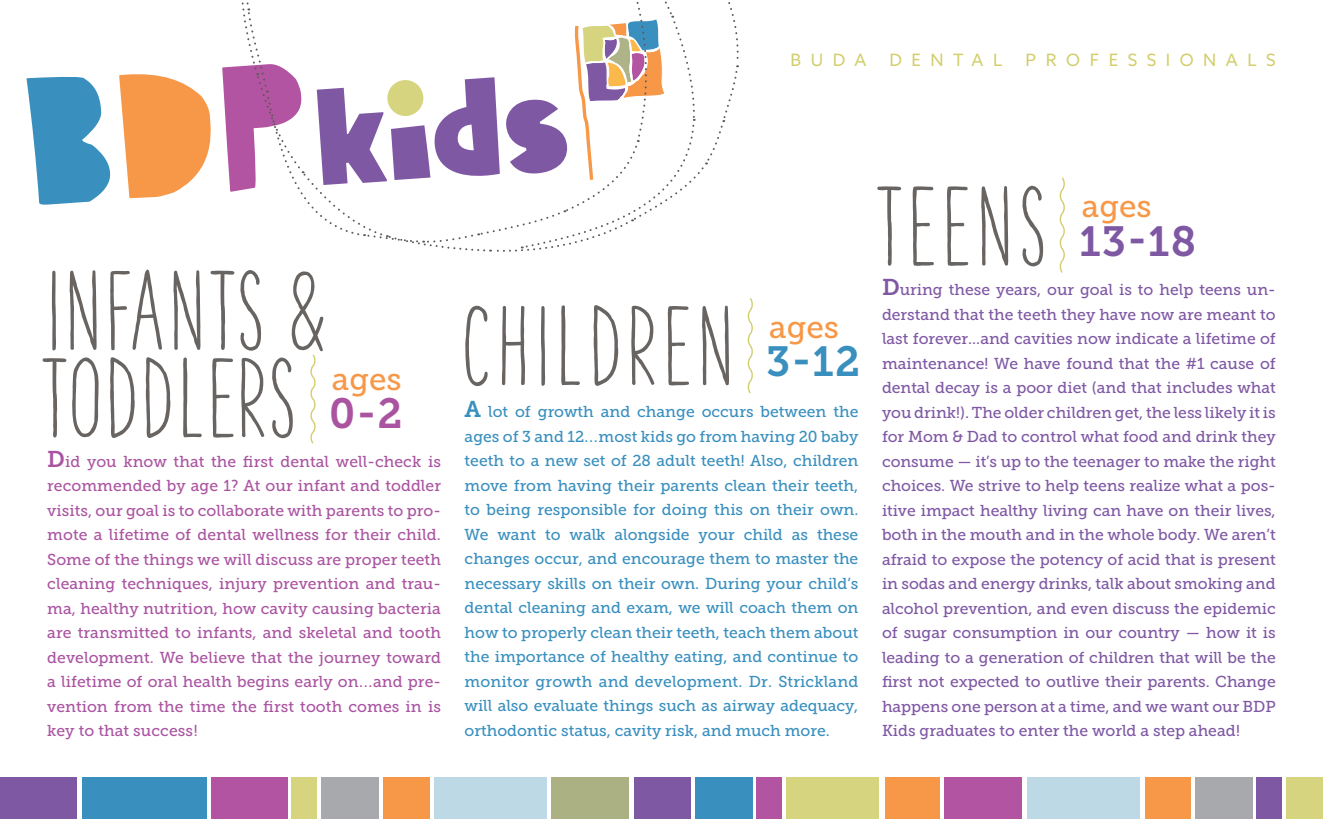
<style>
.page{position:relative;width:1323px;height:819px;background:#fff}
.page>*{position:absolute;margin:0;border:0;box-sizing:border-box;transform-origin:0 0}
.t1{font:700 105px "The Hand";letter-spacing:.05em;color:#686462}
.t2{font:700 105px "The Hand";letter-spacing:.07em;color:#686462}
.t3{font:42px "Museo Slab 700";color:#7f58a4}
.t4{font:42px "Museo Slab 700";color:#398fbe}
.t5{font:42px "Museo Slab 700";color:#aa54a1}
.t6{font:31.5px "Museo Slab 500";color:#f79848}
.t7{font:16.97px "Azo Sans";letter-spacing:.56em;color:#d2ce6c}
.t8{font:15.75px/24.5px "Museo Slab 500";color:#7f58a4;text-align:justify}
.t9{font:15.75px/24.5px "Museo Slab 500";color:#398fbe;text-align:justify}
.t10{font:15.75px/24.5px "Museo Slab 500";letter-spacing:.005em;color:#aa54a1;text-align:justify}
.s1{font-family:"Museo Slab 700";font-size:22.75px}
</style>
<div class="page">
<div style="left:1195px;top:777px;width:58px;height:42px;background:#a8a9ad"></div>
<div style="left:1286px;top:777px;width:37px;height:42px;background:#d7d480"></div>
<div style="left:1257px;top:777px;width:25px;height:42px;background:#7f58a4"></div>
<div style="left:695px;top:777px;width:58px;height:42px;background:#398fbe"></div>
<div style="left:786px;top:777px;width:93px;height:42px;background:#d7d480"></div>
<div style="left:1145px;top:777px;width:46px;height:42px;background:#f79848"></div>
<div style="left:885px;top:777px;width:55px;height:42px;background:#f79848"></div>
<div style="left:1027px;top:777px;width:113px;height:42px;background:#bed9e6"></div>
<div style="left:945px;top:777px;width:77px;height:42px;background:#b254a1"></div>
<div style="left:756px;top:777px;width:26px;height:42px;background:#b254a1"></div>
<div style="left:634px;top:777px;width:57px;height:42px;background:#7f58a4"></div>
<div style="left:383px;top:777px;width:46px;height:42px;background:#f79848"></div>
<div style="left:434px;top:777px;width:113px;height:42px;background:#bed9e6"></div>
<div style="left:551px;top:777px;width:78px;height:42px;background:#abb183"></div>
<div style="left:321px;top:777px;width:58px;height:42px;background:#a8a9ad"></div>
<div style="left:292px;top:777px;width:25px;height:42px;background:#d7d480"></div>
<div style="left:83px;top:777px;width:124px;height:42px;background:#398fbe"></div>
<div style="left:212px;top:777px;width:76px;height:42px;background:#b254a1"></div>
<div style="left:0;top:777px;width:77px;height:42px;background:#7f58a4"></div>
<svg style="left:747px;top:298px;width:6px;height:96px"></svg>
<svg style="left:310px;top:354px;width:6px;height:90px"></svg>
<svg style="left:1059px;top:177px;width:6px;height:96px"></svg>
<svg style="left:27px;top:1px;width:712px;height:251px"></svg>
<p class="t7" style="left:790px;top:49px;width:77px">BUDA</p>
<p class="t7" style="left:889px;top:49px;width:114px">DENTAL</p>
<p class="t7" style="left:1026px;top:49px;width:252px">PROFESSIONALS</p>
<p class="t1" style="left:46px;top:251px;width:282px">INFANTS &amp;</p>
<p class="t1" style="left:38px;top:338px;width:256px">TODDLERS</p>
<p class="t6" style="left:332px;top:361px;width:71px">ages</p>
<p class="t5" style="left:329px;top:390px;width:75px">0-2</p>
<p class="t10" style="left:47px;top:449px;width:395px"><span class="s1">D</span>id you know that the first dental well-check is recommended by age 1? At our infant and toddler visits, our goal is to collaborate with parents to pro&shy;mote a lifetime of dental wellness for their child.<br>Some of the things we will discuss are proper teeth cleaning techniques, injury prevention and trau&shy;ma, healthy nutrition, how cavity causing bacteria are transmitted to infants, and skeletal and tooth development. We believe that the journey toward a lifetime of oral health begins early on...and pre&shy;vention from the time the first tooth comes in is key to that success!</p>
<p class="t2" style="left:461px;top:286px;width:272px">CHILDREN</p>
<p class="t6" style="left:769px;top:309px;width:71px">ages</p>
<p class="t4" style="left:766px;top:338px;width:95px">3-12</p>
<p class="t9" style="left:465px;top:400px;width:395px"><span class="s1">A</span> lot of growth and change occurs between the ages of 3 and 12...most kids go from having 20 baby teeth to a new set of 28 adult teeth! Also, children move from having their parents clean their teeth, to being responsible for doing this on their own.<br>We want to walk alongside your child as these changes occur, and encourage them to master the necessary skills on their own. During your child’s dental cleaning and exam, we will coach them on how to properly clean their teeth, teach them about the importance of healthy eating, and continue to monitor growth and development. Dr. Strickland will also evaluate things such as airway adequacy, orthodontic status, cavity risk, and much more.</p>
<p class="t1" style="left:873px;top:166px;width:172px">TEENS</p>
<p class="t6" style="left:1082px;top:189px;width:71px">ages</p>
<p class="t3" style="left:1079px;top:217px;width:118px">13-18</p>
<p class="t8" style="left:882px;top:278px;width:395px"><span class="s1">D</span>uring these years, our goal is to help teens un&shy;derstand that the teeth they have now are meant to last forever...and cavities now indicate a lifetime of maintenance! We have found that the #1 cause of dental decay is a poor diet (and that includes what you drink!). The older children get, the less likely it is for Mom &amp; Dad to control what food and drink they consume — it’s up to the teenager to make the right choices. We strive to help teens realize what a pos&shy;itive impact healthy living can have on their lives, both in the mouth and in the whole body. We aren’t afraid to expose the potency of acid that is present in sodas and energy drinks, talk about smoking and alcohol prevention, and even discuss the epidemic of sugar consumption in our country — how it is leading to a generation of children that will be the first not expected to outlive their parents. Change happens one person at a time, and we want our BDP Kids graduates to enter the world a step ahead!</p>
</div>
